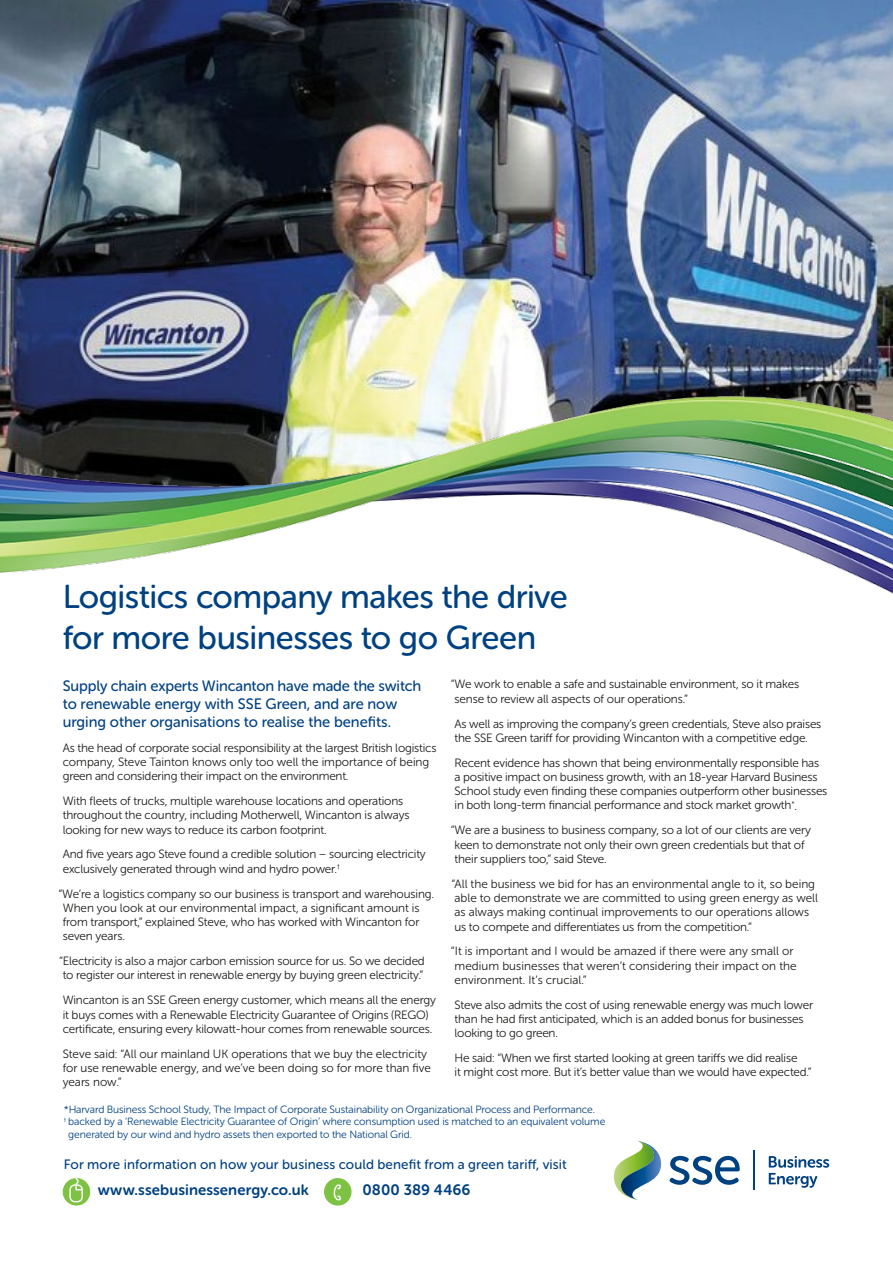
<style>
.page{position:relative;width:893px;height:1263px;background:#fff}
.page>*{position:absolute;margin:0;border:0;box-sizing:border-box;transform-origin:0 0}
.t1{font:33px/40.5px "Museo Sans Rounded 500";letter-spacing:-.015em;color:#004182}
.t2{font:15px/18px "Museo Sans Rounded 500";color:#004182}
.t3{font:15px "Museo Sans Rounded 700";letter-spacing:.005em;color:#004182}
.t4{font:13.5px "Museo Sans Rounded 500";letter-spacing:.01em;color:#004182}
.t5{font:12px/14.2px "Museo Sans Rounded 300";letter-spacing:-.015em;color:#1d1d1b}
.t6{font:12px/14.2px "Museo Sans Rounded 300";letter-spacing:.005em;color:#1d1d1b}
.t7{font:10.5px "Museo Sans Rounded 300";letter-spacing:-.01em;color:#004182}
</style>
<div class="page">
<img style="left:0;top:0;width:893px;height:185px">
<svg style="left:614px;top:1141px;width:47px;height:59px"></svg>
<svg style="left:669px;top:1156px;width:71px;height:29px"></svg>
<hr style="left:754px;top:1150px;width:1px;height:40px;background:#004182">
<svg style="left:769px;top:1156px;width:60px;height:32px"></svg>
<div style="left:63px;top:1178px;width:27px;height:27px;background:#7dc242;border-radius:50%"></div>
<svg style="left:69px;top:1178px;width:14px;height:24px"></svg>
<div style="left:324px;top:1178px;width:28px;height:27px;background:#7dc242;border-radius:50%"></div>
<svg style="left:334px;top:1184px;width:7px;height:16px"></svg>
<img style="left:0;top:185px;width:893px;height:409px">
<h1 class="t1" style="left:63px;top:577px;width:506px">Logistics company makes the drive for more businesses to go Green</h1>
<p class="t2" style="left:63px;top:677px;width:360px">Supply chain experts Wincanton have made the switch to renewable energy with SSE Green, and are now urging other organisations to realise the benefits.</p>
<p class="t5" style="left:63px;top:740px;width:375px">As the head of corporate social responsibility at the largest British logistics company, Steve Tainton knows only too well the importance of being green and considering their impact on the environment.</p>
<p class="t5" style="left:63px;top:794px;width:348px">With fleets of trucks, multiple warehouse locations and operations throughout the country, including Motherwell, Wincanton is always looking for new ways to reduce its carbon footprint.</p>
<p class="t5" style="left:63px;top:847px;width:365px">And five years ago Steve found a credible solution – sourcing electricity exclusively generated through wind and hydro power.<sup>†</sup></p>
<p class="t5" style="left:63px;top:886px;width:373px;text-indent:-4px">“We’re a logistics company so our business is transport and warehousing.<br>When you look at our environmental impact, a significant amount is from transport,” explained Steve, who has worked with Wincanton for seven years.</p>
<p class="t5" style="left:59px;top:954px;width:367px;text-align:center">“Electricity is also a major carbon emission source for us. So we decided to register our interest in renewable energy by buying green electricity.”</p>
<p class="t5" style="left:63px;top:993px;width:375px">Wincanton is an SSE Green energy customer, which means all the energy it buys comes with a Renewable Electricity Guarantee of Origins (REGO) certificate, ensuring every kilowatt-hour comes from renewable sources.</p>
<p class="t5" style="left:63px;top:1046px;width:370px">Steve said: “All our mainland UK operations that we buy the electricity for use renewable energy, and we’ve been doing so for more than five years now.”</p>
<p class="t5" style="left:454px;top:677px;width:346px;text-indent:-4px">“We work to enable a safe and sustainable environment, so it makes sense to review all aspects of our operations.”</p>
<p class="t5" style="left:454px;top:716px;width:368px">As well as improving the company’s green credentials, Steve also praises the SSE Green tariff for providing Wincanton with a competitive edge.</p>
<p class="t5" style="left:454px;top:755px;width:374px">Recent evidence has shown that being environmentally responsible has a positive impact on business growth, with an 18-year Harvard Business School study even finding these companies outperform other businesses in both long-term financial performance and stock market growth<sup>*</sup>.</p>
<p class="t5" style="left:455px;top:823px;width:358px;text-indent:-4px">“We are a business to business company, so a lot of our clients are very keen to demonstrate not only their own green credentials but that of their suppliers too,” said Steve.</p>
<p class="t5" style="left:452px;top:877px;width:368px">“All the business we bid for has an environmental angle to it, so being able to demonstrate we are committed to using green energy as well as always making continual improvements to our operations allows us to compete and differentiates us from the competition.”</p>
<p class="t6" style="left:454px;top:944px;width:344px;text-indent:-4px">“It is important and I would be amazed if there were any small or medium businesses that weren’t considering their impact on the environment. It’s crucial.”</p>
<p class="t5" style="left:454px;top:998px;width:360px">Steve also admits the cost of using renewable energy was much lower than he had first anticipated, which is an added bonus for businesses looking to go green.</p>
<p class="t5" style="left:454px;top:1051px;width:359px">He said: “When we first started looking at green tariffs we did realise<br>it might cost more. But it’s better value than we would have expected.”</p>
<p class="t7" style="left:64px;top:1103px;width:533px">*Harvard Business School Study, The Impact of Corporate Sustainability on Organizational Process and Performance.</p>
<p class="t7" style="left:64px;top:1116px;width:543px"><sup>†</sup> backed by a ‘Renewable Electricity Guarantee of Origin’ where consumption used is matched to an equivalent volume</p>
<p class="t7" style="left:68px;top:1129px;width:345px">generated by our wind and hydro assets then exported to the National Grid.</p>
<p class="t4" style="left:64px;top:1156px;width:504px">For more information on how your business could benefit from a green tariff, visit</p>
<p class="t3" style="left:98px;top:1182px;width:213px">www.ssebusinessenergy.co.uk</p>
<p class="t3" style="left:362px;top:1182px;width:110px">0800 389 4466</p>
</div>
